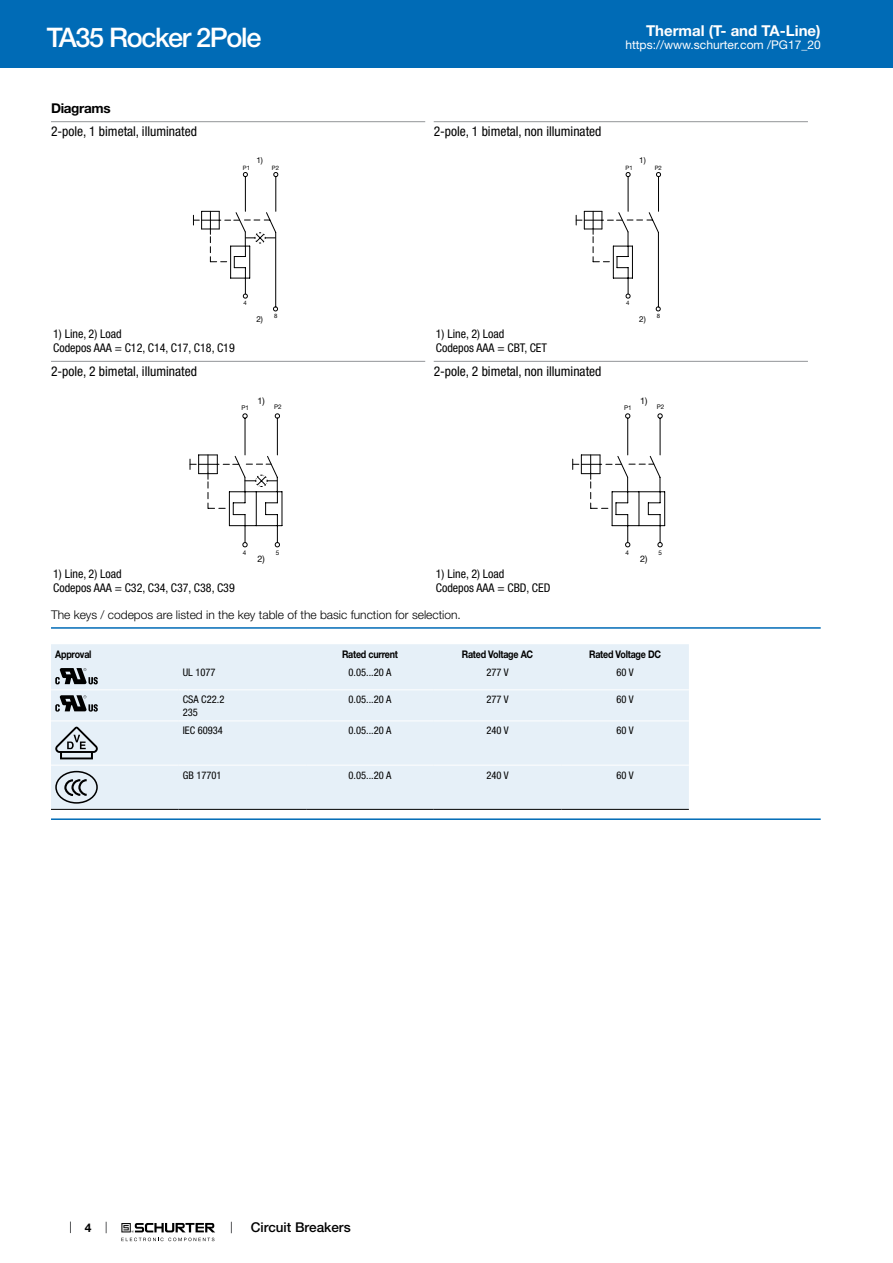
<style>
.page{position:relative;width:893px;height:1263px;background:#fff}
.page>*{position:absolute;margin:0;border:0;box-sizing:border-box;transform-origin:0 0}
.t1{font:500 27px "Helvetica Neue LT";letter-spacing:-.05em;color:#fff}
.t2{font:700 15px "Helvetica Neue LT";color:#fff}
.t3{font:condensed 13.5px "Helvetica Neue LT";color:#000}
.t4{font:500 13.5px "Helvetica Neue LT";color:#000}
.t5{font:700 13.5px "Helvetica Neue LT";letter-spacing:-.025em;color:#000}
.t6{font:condensed 12px/14.4px "Helvetica Neue LT";color:#000}
.t7{font:300 12px "Helvetica Neue LT";color:#000}
.t8{font:12px "Helvetica Neue LT";color:#fff}
.t9{font:700 12px "Helvetica Neue LT";color:#000}
.t10{font:condensed 10.5px/12.6px "Helvetica Neue LT";color:#000}
.t11{font:700 10.5px "Helvetica Neue LT";letter-spacing:-.025em;color:#000;scale:.85 1}
.t12{font:9px "Helvetica Neue LT";color:#000}
.t13{font:8.1px "Helvetica Neue LT";color:#000}
.t14{font:6.45px "Helvetica Neue LT";color:#000}
.t15{font:6.3px "Helvetica Neue LT";color:#000}
.t16{font:6px "Helvetica Neue LT";color:#000}
</style>
<div class="page">
<svg style="left:70px;top:1221px;width:1px;height:12px"></svg>
<svg style="left:121px;top:1223px;width:94px;height:18px"></svg>
<div style="left:0;top:0;width:893px;height:68px;background:#006bb6"></div>
<hr style="left:51px;top:121px;width:374px;height:1px;background:#939598">
<svg style="left:193px;top:172px;width:85px;height:139px"></svg>
<hr style="left:434px;top:121px;width:374px;height:1px;background:#939598">
<svg style="left:576px;top:172px;width:85px;height:139px"></svg>
<hr style="left:51px;top:361px;width:374px;height:1px;background:#939598">
<svg style="left:190px;top:413px;width:92px;height:134px"></svg>
<hr style="left:434px;top:361px;width:374px;height:1px;background:#939598">
<svg style="left:572px;top:413px;width:93px;height:134px"></svg>
<hr style="left:51px;top:627px;width:770px;height:2px;background:#006bb6">
<div style="left:51px;top:644px;width:638px;height:165px;background:#e6f0f8"></div>
<hr style="left:51px;top:689px;width:128px;height:1px;background:#fff">
<hr style="left:179px;top:689px;width:127px;height:1px;background:#fff">
<hr style="left:306px;top:689px;width:128px;height:1px;background:#fff">
<hr style="left:434px;top:689px;width:127px;height:1px;background:#fff">
<hr style="left:561px;top:689px;width:128px;height:1px;background:#fff">
<hr style="left:51px;top:720px;width:128px;height:1px;background:#fff">
<hr style="left:179px;top:720px;width:127px;height:1px;background:#fff">
<hr style="left:306px;top:720px;width:128px;height:1px;background:#fff">
<hr style="left:434px;top:720px;width:127px;height:1px;background:#fff">
<hr style="left:561px;top:720px;width:128px;height:1px;background:#fff">
<hr style="left:51px;top:765px;width:128px;height:1px;background:#fff">
<hr style="left:179px;top:765px;width:127px;height:1px;background:#fff">
<hr style="left:306px;top:765px;width:128px;height:1px;background:#fff">
<hr style="left:434px;top:765px;width:127px;height:1px;background:#fff">
<hr style="left:561px;top:765px;width:128px;height:1px;background:#fff">
<hr style="left:51px;top:809px;width:128px;height:1px;background:#000">
<hr style="left:179px;top:809px;width:127px;height:1px;background:#000">
<hr style="left:306px;top:809px;width:128px;height:1px;background:#000">
<hr style="left:434px;top:809px;width:127px;height:1px;background:#000">
<hr style="left:561px;top:809px;width:128px;height:1px;background:#000">
<svg style="left:55px;top:668px;width:43px;height:16px"></svg>
<svg style="left:55px;top:695px;width:43px;height:17px"></svg>
<svg style="left:55px;top:727px;width:43px;height:32px"></svg>
<div style="left:55px;top:771px;width:43px;height:33px;border:2px solid #000;border-radius:50%"></div>
<svg style="left:64px;top:778px;width:25px;height:19px"></svg>
<hr style="left:51px;top:818px;width:770px;height:2px;background:#006bb6">
<h1 class="t1" style="left:47px;top:21px;width:216px">TA35 Rocker 2Pole</h1>
<p class="t2" style="left:646px;top:21px;width:176px">Thermal (T- and TA-Line)</p>
<p class="t8" style="left:625px;top:38px;width:197px">https://www.schurter.com /PG17_20</p>
<p class="t5" style="left:51px;top:99px;width:61px">Diagrams</p>
<p class="t3" style="left:51px;top:124px;width:148px">2-pole, 1 bimetal, illuminated</p>
<p class="t3" style="left:434px;top:124px;width:169px">2-pole, 1 bimetal, non illuminated</p>
<p class="t16" style="left:243px;top:165px;width:9px">P1</p>
<p class="t13" style="left:256px;top:155px;width:8px">1)</p>
<p class="t16" style="left:272px;top:165px;width:9px">P2</p>
<p class="t16" style="left:625px;top:165px;width:9px">P1</p>
<p class="t13" style="left:639px;top:155px;width:8px">1)</p>
<p class="t16" style="left:655px;top:165px;width:9px">P2</p>
<p class="t16" style="left:243px;top:299px;width:5px">4</p>
<p class="t16" style="left:626px;top:299px;width:5px">4</p>
<p class="t13" style="left:256px;top:315px;width:8px">2)</p>
<p class="t16" style="left:274px;top:312px;width:5px">8</p>
<p class="t13" style="left:639px;top:315px;width:8px">2)</p>
<p class="t16" style="left:657px;top:312px;width:5px">8</p>
<p class="t6" style="left:53px;top:326px;width:183px">1) Line, 2) Load<br>Codepos AAA = C12, C14, C17, C18, C19</p>
<p class="t6" style="left:436px;top:326px;width:113px">1) Line, 2) Load<br>Codepos AAA = CBT, CET</p>
<p class="t3" style="left:51px;top:363px;width:148px">2-pole, 2 bimetal, illuminated</p>
<p class="t3" style="left:434px;top:363px;width:169px">2-pole, 2 bimetal, non illuminated</p>
<p class="t14" style="left:241px;top:404px;width:9px">P1</p>
<p class="t12" style="left:257px;top:395px;width:9px">1)</p>
<p class="t15" style="left:274px;top:403px;width:9px">P2</p>
<p class="t14" style="left:624px;top:404px;width:9px">P1</p>
<p class="t12" style="left:640px;top:395px;width:9px">1)</p>
<p class="t15" style="left:657px;top:403px;width:9px">P2</p>
<p class="t14" style="left:243px;top:549px;width:5px">4</p>
<p class="t12" style="left:257px;top:553px;width:9px">2)</p>
<p class="t15" style="left:276px;top:549px;width:5px">5</p>
<p class="t14" style="left:626px;top:549px;width:5px">4</p>
<p class="t12" style="left:640px;top:553px;width:9px">2)</p>
<p class="t15" style="left:658px;top:549px;width:5px">5</p>
<p class="t6" style="left:436px;top:566px;width:116px">1) Line, 2) Load<br>Codepos AAA = CBD, CED</p>
<p class="t7" style="left:51px;top:607px;width:411px">The keys / codepos are listed in the key table of the basic function for selection.</p>
<p class="t11" style="left:55px;top:647px;width:44px">Approval</p>
<p class="t11" style="left:342px;top:647px;width:67px">Rated current</p>
<p class="t11" style="left:462px;top:647px;width:85px">Rated Voltage AC</p>
<p class="t11" style="left:589px;top:647px;width:86px">Rated Voltage DC</p>
<p class="t10" style="left:183px;top:666px;width:34px">UL 1077</p>
<p class="t10" style="left:349px;top:666px;width:44px">0.05...20 A</p>
<p class="t10" style="left:486px;top:666px;width:24px">277 V</p>
<p class="t10" style="left:616px;top:666px;width:19px">60 V</p>
<p class="t10" style="left:183px;top:693px;width:43px">CSA C22.2<br>235</p>
<p class="t10" style="left:349px;top:693px;width:44px">0.05...20 A</p>
<p class="t10" style="left:486px;top:693px;width:24px">277 V</p>
<p class="t10" style="left:616px;top:693px;width:19px">60 V</p>
<p class="t10" style="left:183px;top:724px;width:42px">IEC 60934</p>
<p class="t10" style="left:349px;top:724px;width:44px">0.05...20 A</p>
<p class="t10" style="left:486px;top:724px;width:24px">240 V</p>
<p class="t10" style="left:616px;top:724px;width:19px">60 V</p>
<p class="t10" style="left:183px;top:768px;width:40px">GB 17701</p>
<p class="t10" style="left:349px;top:768px;width:44px">0.05...20 A</p>
<p class="t10" style="left:486px;top:768px;width:24px">240 V</p>
<p class="t10" style="left:616px;top:768px;width:19px">60 V</p>
<p class="t6" style="left:53px;top:566px;width:183px">1) Line, 2) Load<br>Codepos AAA = C32, C34, C37, C38, C39</p>
<p class="t9" style="left:85px;top:1220px;width:8px">4</p>
<p class="t4" style="left:251px;top:1219px;width:101px">Circuit Breakers</p>
</div>
